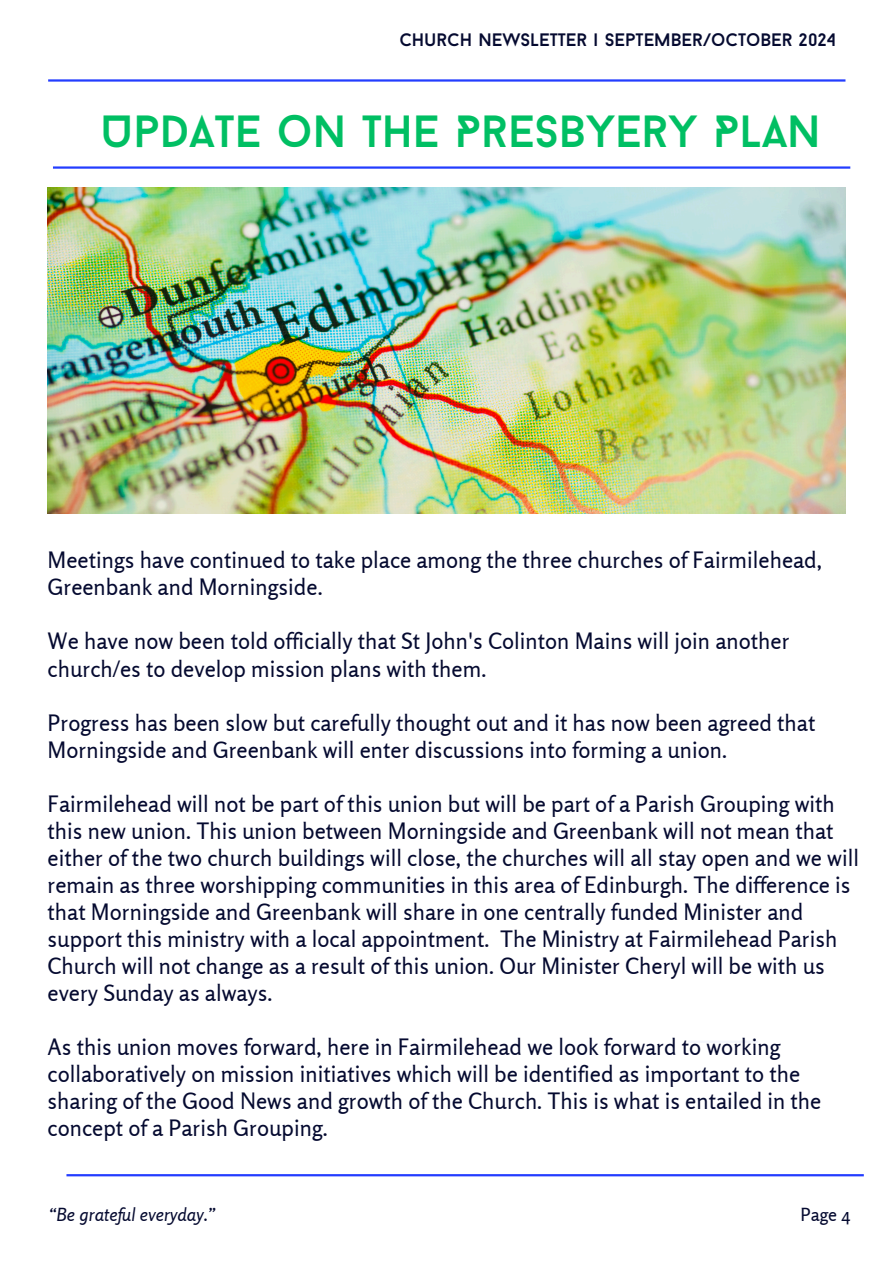
<style>
.page{position:relative;width:894px;height:1264px;background:#fff}
.page>*{position:absolute;margin:0;border:0;box-sizing:border-box;transform-origin:0 0}
.t1{font:45px "Baron Neue";color:#00bf63}
.t2{font:22.5px/27px "Rosario";color:#050a30}
.t3{font:18px "Baron Neue";color:#050a30}
.t4{font:italic 18px "Rosario";color:#050a30}
.t5{font:18px "Rosario";color:#050a30}
</style>
<div class="page">
<img style="left:48px;top:187px;width:797px;height:326px">
<hr style="left:48px;top:79px;width:797px;height:3px;background:#233dff">
<hr style="left:66px;top:1174px;width:797px;height:2px;background:#233dff">
<hr style="left:53px;top:166px;width:797px;height:3px;background:#233dff">
<hr style="left:688px;top:1040px;width:70px;height:2px;background:#f4f6fc">
<p class="t3" style="left:399px;top:33px;width:438px">CHURCH NEWSLETTER | SEPTEMBER/OCTOBER 2024</p>
<h1 class="t1" style="left:100px;top:113px;width:721px">UPDATE ON THE PRESBYERY PLAN</h1>
<h2 class="t2" style="left:48px;top:546px;width:775px">Meetings have continued to take place among the three churches of Fairmilehead,<br>Greenbank and Morningside.</h2>
<h2 class="t2" style="left:48px;top:627px;width:743px">We have now been told officially that St John's Colinton Mains will join another church/es to develop mission plans with them.</h2>
<h2 class="t2" style="left:48px;top:708px;width:769px">Progress has been slow but carefully thought out and it has now been agreed that<br>Morningside and Greenbank will enter discussions into forming a union.</h2>
<p class="t2" style="left:48px;top:789px;width:812px">Fairmilehead will not be part of this union but will be part of a Parish Grouping with this new union. This union between Morningside and Greenbank will not mean that either of the two church buildings will close, the churches will all stay open and we will remain as three worshipping communities in this area of Edinburgh. The difference is that Morningside and Greenbank will share in one centrally funded Minister and support this ministry with a local appointment. The Ministry at Fairmilehead Parish Church will not change as a result of this union. Our Minister Cheryl will be with us every Sunday as always.</p>
<p class="t2" style="left:48px;top:1032px;width:775px">As this union moves forward, here in Fairmilehead we look forward to working collaboratively on mission initiatives which will be identified as important to the sharing of the Good News and growth of the Church. This is what is entailed in the concept of a Parish Grouping.</p>
<h2 class="t4" style="left:50px;top:1202px;width:168px">“Be grateful everyday.”</h2>
<h2 class="t5" style="left:800px;top:1202px;width:51px">Page 4</h2>
</div>
